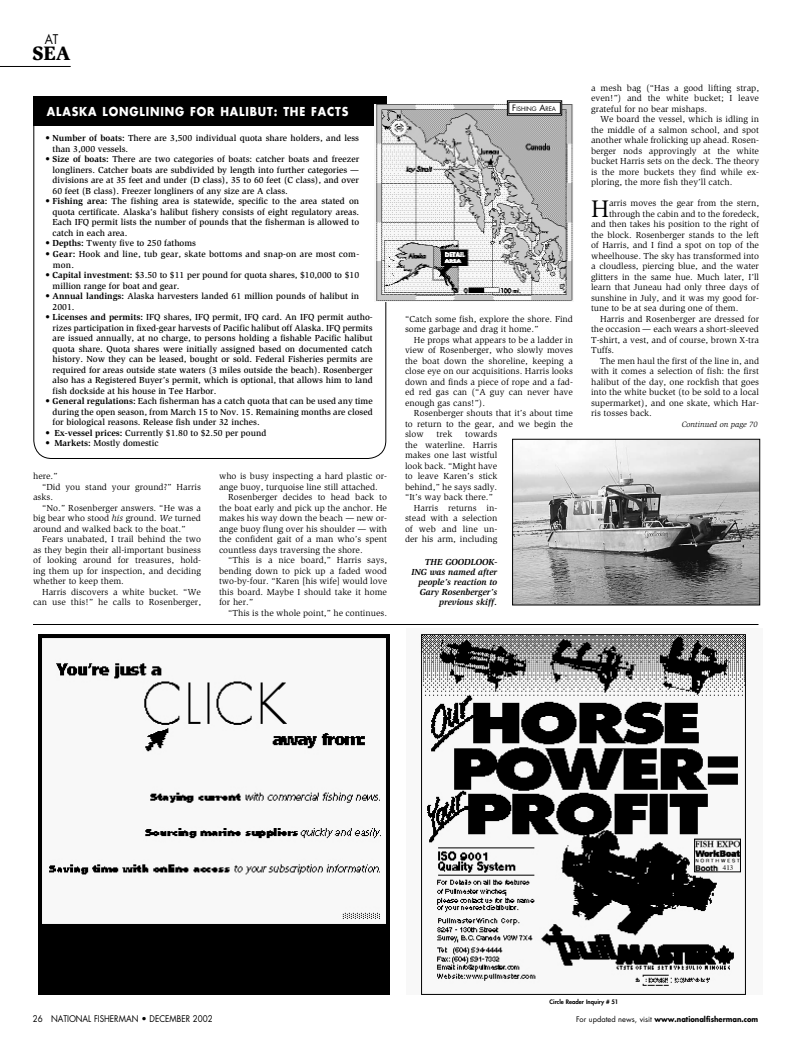
<style>
.page{position:relative;width:792px;height:1044px;background:#fff}
.page>*{position:absolute;margin:0;border:0;box-sizing:border-box;transform-origin:0 0}
.t1{font:24.7px "Slimbach Std";color:#000}
.t2{font:900 20px "Slimbach Std";color:#000}
.t3{font:13px "Futura Std";color:#000;scale:.9 1}
.t4{font:700 12px "Futura Std";letter-spacing:.08em;color:#fff;scale:.9 1}
.t5{font:9px/10.5px "Slimbach Std";color:#000;text-align:justify}
.t6{font:500 9px/10.5px "Slimbach Std";color:#000;text-align:justify}
.t7{font:italic 700 9px/10px "Slimbach Std";color:#000;text-align:right}
.t8{font:500 9px/10.5px "Slimbach Std";letter-spacing:.02em;color:#000}
.t9{font:9px "Futura Std";color:#000;scale:.9 1}
.t10{font:italic 8px "Slimbach Std";color:#000}
.t11{font:700 7.5px "Futura Std";color:#000;scale:.9 1}
.t12{font:7px "Times";color:#000}
.t13{font:800 6px "Futura Std";color:#000}
.t14{font:5.9px "Futura Std";color:#000}
.s1{font-weight:700}
.s2{font-style:italic}
.s3{font-size:8.5px}
.s4{font-weight:400}
</style>
<div class="page">
<hr style="left:0;top:66px;width:71px;height:1px;background:#000">
<div style="left:33px;top:96px;width:353px;height:30px;background:#000"></div>
<img style="left:374px;top:104px;width:199px;height:197px">
<div style="left:509px;top:102px;width:51px;height:12px;background:#fff"></div>
<div style="left:509px;top:102px;width:52px;height:12px;border:1px solid #000"></div>
<img style="left:514px;top:441px;width:244px;height:162px">
<div style="left:512px;top:439px;width:248px;height:166px;border:1px solid #000"></div>
<hr style="left:33px;top:624px;width:725px;height:1px;background:#000">
<img style="left:38px;top:635px;width:351px;height:360px">
<img style="left:421px;top:634px;width:325px;height:361px">
<img style="left:696px;top:841px;width:43px;height:29px">
<div style="left:694px;top:839px;width:47px;height:33px;border:1px solid #000"></div>
<h3 class="t3" style="left:45px;top:31px;width:17px">AT</h3>
<h2 class="t2" style="left:33px;top:41px;width:40px">SEA</h2>
<h3 class="t4" style="left:47px;top:103px;width:337px">Alaska longlining for halibut: the facts</h3>
<p class="t6" style="left:53px;top:133px;width:308px;text-indent:-7px">• <span class="s1">Number of boats:</span> There are 3,500 individual quota share holders, and less than 3,000 vessels.</p>
<p class="t6" style="left:53px;top:154px;width:308px;text-indent:-7px">• <span class="s1">Size of boats:</span> There are two categories of boats: catcher boats and freezer longliners. Catcher boats are subdivided by length into further categories — divisions are at 35 feet and under (D class), 35 to 60 feet (C class), and over 60 feet (B class). Freezer longliners of any size are A class.</p>
<p class="t6" style="left:53px;top:196px;width:308px;text-indent:-7px">• <span class="s1">Fishing area:</span> The fishing area is statewide, specific to the area stated on quota certificate. Alaska’s halibut fishery consists of eight regulatory areas.<br>Each IFQ permit lists the number of pounds that the fisherman is allowed to catch in each area.</p>
<p class="t6" style="left:45px;top:238px;width:152px">• <span class="s1">Depths:</span> Twenty five to 250 fathoms</p>
<p class="t8" style="left:53px;top:249px;width:308px;text-indent:-8px">• <span class="s1">Gear:</span> Hook and line, tub gear, skate bottoms and snap-on are most com&shy;mon.</p>
<p class="t6" style="left:53px;top:270px;width:308px;text-indent:-7px">• <span class="s1">Capital investment:</span> $3.50 to $11 per pound for quota shares, $10,000 to $10 million range for boat and gear.</p>
<p class="t6" style="left:53px;top:291px;width:308px;text-indent:-7px">• <span class="s1">Annual landings:</span> Alaska harvesters landed 61 million pounds of halibut in<br>2001.</p>
<p class="t6" style="left:53px;top:312px;width:322px;text-indent:-7px">• <span class="s1">Licenses and permits:</span> IFQ shares, IFQ permit, IFQ card. An IFQ permit autho&shy;rizes participation in fixed-gear harvests of Pacific halibut off Alaska. IFQ permits are issued annually, at no charge, to persons holding a fishable Pacific halibut quota share. Quota shares were initially assigned based on documented catch history. Now they can be leased, bought or sold. Federal Fisheries permits are required for areas outside state waters (3 miles outside the beach). Rosenberger also has a Registered Buyer’s permit, which is optional, that allows him to land fish dockside at his house in Tee Harbor.</p>
<p class="t6" style="left:53px;top:396px;width:322px;text-indent:-7px">• <span class="s1">General regulations:</span> Each fisherman has a catch quota that can be used any time during the open season, from March 15 to Nov. 15. Remaining months are closed for biological reasons. Release fish under 32 inches.</p>
<p class="t6" style="left:45px;top:427px;width:223px">• <span class="s1">Ex-vessel prices:</span> Currently $1.80 to $2.50 per pound</p>
<p class="t6" style="left:45px;top:438px;width:115px">• <span class="s1">Markets:</span> Mostly domestic</p>
<p class="t5" style="left:33px;top:471px;width:26px">here.”</p>
<p class="t5" style="left:42px;top:481px;width:161px">“Did you stand your ground?” Harris</p>
<p class="t5" style="left:33px;top:492px;width:22px">asks.</p>
<p class="t5" style="left:42px;top:502px;width:160px">“No.” Rosenberger answers. “He was a</p>
<p class="t5" style="left:33px;top:513px;width:170px">big bear who stood <span class="s2">his</span> ground. <span class="s2">We</span> turned</p>
<p class="t5" style="left:33px;top:523px;width:154px">around and walked back to the boat.”</p>
<p class="t5" style="left:42px;top:534px;width:160px">Fears unabated, I trail behind the two</p>
<p class="t5" style="left:33px;top:544px;width:170px">as they begin their all-important business</p>
<p class="t5" style="left:33px;top:555px;width:170px">of looking around for treasures, hold-</p>
<p class="t5" style="left:33px;top:565px;width:169px">ing them up for inspection, and deciding</p>
<p class="t5" style="left:33px;top:576px;width:92px">whether to keep them.</p>
<p class="t5" style="left:42px;top:586px;width:160px">Harris discovers a white bucket. “We</p>
<p class="t5" style="left:33px;top:597px;width:169px">can use this!” he calls to Rosenberger,</p>
<p class="t5" style="left:219px;top:471px;width:170px">who is busy inspecting a hard plastic or&shy;ange buoy, turquoise line still attached.</p>
<p class="t5" style="left:219px;top:492px;width:170px;text-indent:9px">Rosenberger decides to head back to the boat early and pick up the anchor. He makes his way down the beach — new or&shy;ange buoy flung over his shoulder — with the confident gait of a man who’s spent countless days traversing the shore.</p>
<p class="t5" style="left:219px;top:555px;width:170px;text-indent:9px">“This is a nice board,” Harris says, bending down to pick up a faded wood two-by-four. “Karen [his wife] would love this board. Maybe I should take it home for her.”</p>
<p class="t5" style="left:228px;top:607px;width:161px">“This is the whole point,” he continues.</p>
<p class="t14" style="left:512px;top:105px;width:45px"><span class="s3">F</span>ISHING <span class="s3">A</span>REA</p>
<p class="t5" style="left:405px;top:313px;width:170px">“Catch some fish, explore the shore. Find some garbage and drag it home.”</p>
<p class="t5" style="left:405px;top:334px;width:170px;text-indent:9px">He props what appears to be a ladder in view of Rosenberger, who slowly moves the boat down the shoreline, keeping a close eye on our acquisitions. Harris looks down and finds a piece of rope and a fad&shy;ed red gas can (“A guy can never have enough gas cans!”).</p>
<p class="t5" style="left:405px;top:408px;width:169px;text-indent:9px">Rosenberger shouts that it’s about time to return to the gear, and we begin the slow</p>
<p class="t5" style="left:437px;top:429px;width:17px">trek</p>
<p class="t5" style="left:465px;top:429px;width:34px">towards</p>
<p class="t5" style="left:405px;top:439px;width:94px">the waterline. Harris</p>
<p class="t5" style="left:405px;top:450px;width:94px">makes one last wistful</p>
<p class="t5" style="left:405px;top:460px;width:94px">look back. “Might have</p>
<p class="t5" style="left:405px;top:471px;width:94px">to leave Karen’s stick</p>
<p class="t5" style="left:405px;top:481px;width:94px">behind,” he says sadly.</p>
<p class="t5" style="left:405px;top:492px;width:89px">“It’s way back there.”</p>
<p class="t5" style="left:414px;top:502px;width:85px">Harris returns in-</p>
<p class="t5" style="left:405px;top:513px;width:94px">stead with a selection</p>
<p class="t5" style="left:405px;top:523px;width:94px">of web and line un-</p>
<p class="t5" style="left:405px;top:534px;width:94px">der his arm, including</p>
<p class="t7" style="left:411px;top:557px;width:87px">The Goodlook&shy;ing was named after people’s reaction to<br>Gary Rosenberger’s previous skiff.</p>
<p class="t5" style="left:591px;top:82px;width:170px">a mesh bag (“Has a good lifting strap, even!”) and the white bucket; I leave grateful for no bear mishaps.</p>
<p class="t5" style="left:591px;top:114px;width:170px;text-indent:9px">We board the vessel, which is idling in the middle of a salmon school, and spot another whale frolicking up ahead. Rosen&shy;berger nods approvingly at the white bucket Harris sets on the deck. The theory is the more buckets they find while ex&shy;ploring, the more fish they’ll catch.</p>
<h1 class="t1" style="left:591px;top:194px;width:20px">H</h1>
<p class="t5" style="left:609px;top:198px;width:151px">arris moves the gear from the stern,</p>
<p class="t5" style="left:609px;top:208px;width:152px">through the cabin and to the foredeck,</p>
<p class="t5" style="left:591px;top:219px;width:170px">and then takes his position to the right of</p>
<p class="t5" style="left:591px;top:229px;width:170px">the block. Rosenberger stands to the left</p>
<p class="t5" style="left:591px;top:240px;width:169px">of Harris, and I find a spot on top of the</p>
<p class="t5" style="left:591px;top:250px;width:170px">wheelhouse. The sky has transformed into</p>
<p class="t5" style="left:591px;top:261px;width:169px">a cloudless, piercing blue, and the water</p>
<p class="t5" style="left:591px;top:271px;width:170px">glitters in the same hue. Much later, I’ll</p>
<p class="t5" style="left:591px;top:282px;width:170px">learn that Juneau had only three days of</p>
<p class="t5" style="left:591px;top:292px;width:170px">sunshine in July, and it was my good for-</p>
<p class="t5" style="left:591px;top:303px;width:149px">tune to be at sea during one of them.</p>
<p class="t5" style="left:600px;top:313px;width:161px">Harris and Rosenberger are dressed for</p>
<p class="t5" style="left:591px;top:324px;width:169px">the occasion — each wears a short-sleeved</p>
<p class="t5" style="left:591px;top:334px;width:170px">T-shirt, a vest, and of course, brown X-tra</p>
<p class="t5" style="left:591px;top:345px;width:25px">Tuffs.</p>
<p class="t5" style="left:600px;top:355px;width:161px">The men haul the first of the line in, and</p>
<p class="t5" style="left:591px;top:366px;width:169px">with it comes a selection of fish: the first</p>
<p class="t5" style="left:591px;top:376px;width:170px">halibut of the day, one rockfish that goes</p>
<p class="t5" style="left:591px;top:387px;width:169px">into the white bucket (to be sold to a local</p>
<p class="t5" style="left:591px;top:397px;width:169px">supermarket), and one skate, which Har-</p>
<p class="t5" style="left:591px;top:408px;width:62px">ris tosses back.</p>
<p class="t10" style="left:682px;top:419px;width:77px">Continued on page 70</p>
<p class="t9" style="left:33px;top:1013px;width:201px">26 NATIONAL FISHERMAN • DECEMBER 2002</p>
<p class="t13" style="left:550px;top:998px;width:70px">Circle Reader Inquiry # 51</p>
<p class="t12" style="left:723px;top:861px;width:12px">413</p>
<p class="t11" style="left:576px;top:1014px;width:204px"><span class="s4">FOR UPDATED NEWS, VISIT</span> www.nationalfisherman.com</p>
</div>
